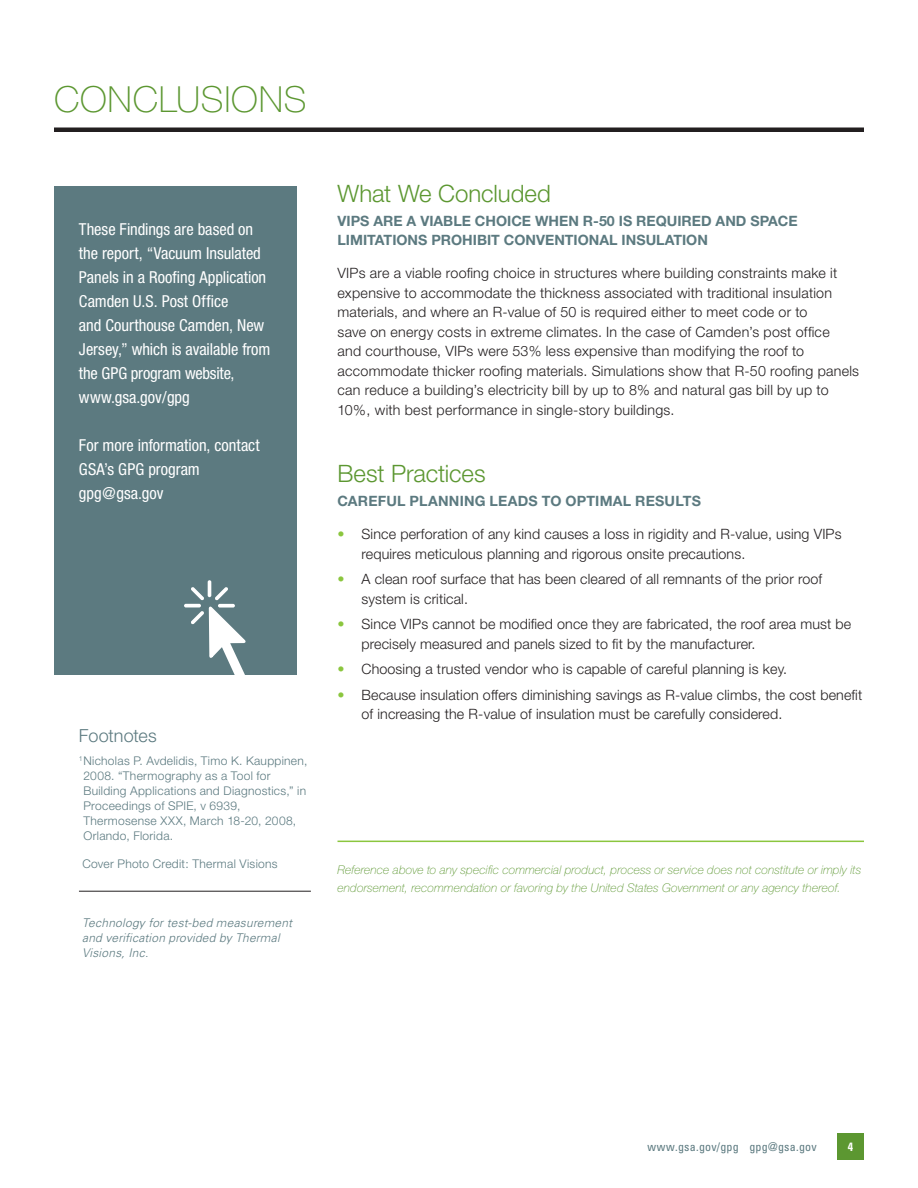
<style>
.page{position:relative;width:918px;height:1188px;background:#fff}
.page>*{position:absolute;margin:0;border:0;box-sizing:border-box;transform-origin:0 0}
.Page_Head{font:100 36px "Helvetica Neue";letter-spacing:.02em;color:#5c9731}
.head{font:300 24px "Helvetica Neue";letter-spacing:-.005em;color:#5c9731}
.head-2{font:300 18px "Helvetica Neue";letter-spacing:-.005em;color:#5c7a80}
.sidebar_knockout{font:condensed 16.5px/24px "Helvetica Neue";letter-spacing:-.005em;color:#fff}
.head_2{font:300 14.25px/19.5px "Helvetica Neue";letter-spacing:.01em;color:#231f20}
.head_2-2{font:700 14.25px/19.5px "Helvetica Neue";color:#5c7a80}
.body{font:300 12px/15px "Helvetica Neue";letter-spacing:.025em;color:#5c7a80}
.discalimer_body{font:italic 100 12px/18px "Helvetica Neue";letter-spacing:.01em;color:#5c9731}
.tech_footnote{font:italic 300 12px/15px "Univers";letter-spacing:.02em;color:#5c7a80}
.t1{font:condensed 12px "Univers";letter-spacing:.02em;color:#5c7a80}
.t2{font:700 condensed 12px "Univers";color:#fff}
.s1{color:#8bc63e}
</style>
<div class="page">
<div style="left:837px;top:1133px;width:27px;height:27px;background:#5c9731"></div>
<div style="left:54px;top:187px;width:243px;height:488px;background:#5c7a80"></div>
<hr style="left:338px;top:841px;width:526px;height:1px;background:#8bc63e">
<svg style="left:184px;top:580px;width:62px;height:95px"></svg>
<hr style="left:54px;top:128px;width:810px;height:4px;background:#231f20">
<hr style="left:79px;top:891px;width:232px;height:1px;background:#231f20">
<p class="Page_Head" style="left:54px;top:79px;width:254px">CONCLUSIONS</p>
<p class="sidebar_knockout" style="left:79px;top:217px;width:189px">These Findings are based on the report, “Vacuum Insulated<br>Panels in a Roofing Application</p>
<p class="sidebar_knockout" style="left:79px;top:289px;width:151px">Camden U.S. Post Office</p>
<p class="sidebar_knockout" style="left:79px;top:313px;width:193px">and Courthouse Camden, New<br>Jersey,” which is available from the GPG program website, www.gsa.gov/gpg</p>
<p class="sidebar_knockout" style="left:79px;top:433px;width:182px">For more information, contact</p>
<p class="sidebar_knockout" style="left:79px;top:457px;width:122px">GSA’s GPG program gpg@gsa.gov</p>
<p class="head-2" style="left:79px;top:725px;width:79px">Footnotes</p>
<p class="body" style="left:83px;top:753px;width:225px;text-indent:-4px"><sup>1</sup>Nicholas P. Avdelidis, Timo K. Kauppinen, 2008. “Thermography as a Tool for Building Applications and Diagnostics,” in Proceedings of SPIE, v 6939, Thermosense XXX, March 18-20, 2008, Orlando, Florida.</p>
<p class="body" style="left:82px;top:856px;width:197px">Cover Photo Credit: Thermal Visions</p>
<p class="tech_footnote" style="left:82px;top:915px;width:211px">Technology for test-bed measurement and verification provided by Thermal<br>Visions, Inc.</p>
<p class="head" style="left:338px;top:179px;width:215px">What We Concluded</p>
<p class="head_2-2" style="left:338px;top:211px;width:462px">VIPS ARE A VIABLE CHOICE WHEN R-50 IS REQUIRED AND SPACE<br>LIMITATIONS PROHIBIT CONVENTIONAL INSULATION</p>
<p class="head_2" style="left:338px;top:263px;width:523px">VIPs are a viable roofing choice in structures where building constraints make it expensive to accommodate the thickness associated with traditional insulation materials, and where an R-value of 50 is required either to meet code or to<br>save on energy costs in extreme climates. In the case of Camden’s post office<br>and courthouse, VIPs were 53% less expensive than modifying the roof to accommodate thicker roofing materials. Simulations show that R-50 roofing panels can reduce a building’s electricity bill by up to 8% and natural gas bill by up to 10%, with best performance in single-story buildings.</p>
<p class="head" style="left:338px;top:459px;width:150px">Best Practices</p>
<p class="head_2-2" style="left:338px;top:491px;width:365px">CAREFUL PLANNING LEADS TO OPTIMAL RESULTS</p>
<p class="head_2" style="left:362px;top:524px;width:482px;text-indent:-24px"><span class="s1">•</span> Since perforation of any kind causes a loss in rigidity and R-value, using VIPs requires meticulous planning and rigorous onsite precautions.</p>
<p class="head_2" style="left:362px;top:569px;width:462px;text-indent:-24px"><span class="s1">•</span> A clean roof surface that has been cleared of all remnants of the prior roof system is critical.</p>
<p class="head_2" style="left:362px;top:614px;width:491px;text-indent:-24px"><span class="s1">•</span> Since VIPs cannot be modified once they are fabricated, the roof area must be precisely measured and panels sized to fit by the manufacturer.</p>
<p class="head_2" style="left:338px;top:659px;width:451px"><span class="s1">•</span> Choosing a trusted vendor who is capable of careful planning is key.</p>
<p class="head_2" style="left:362px;top:684px;width:502px;text-indent:-24px"><span class="s1">•</span> Because insulation offers diminishing savings as R-value climbs, the cost benefit of increasing the R-value of insulation must be carefully considered.</p>
<p class="discalimer_body" style="left:338px;top:861px;width:525px">Reference above to any specific commercial product, process or service does not constitute or imply its endorsement, recommendation or favoring by the United States Government or any agency thereof.</p>
<p class="t1" style="left:647px;top:1140px;width:171px">www.gsa.gov/gpg gpg@gsa.gov</p>
<p class="t2" style="left:848px;top:1139px;width:7px">4</p>
</div>
